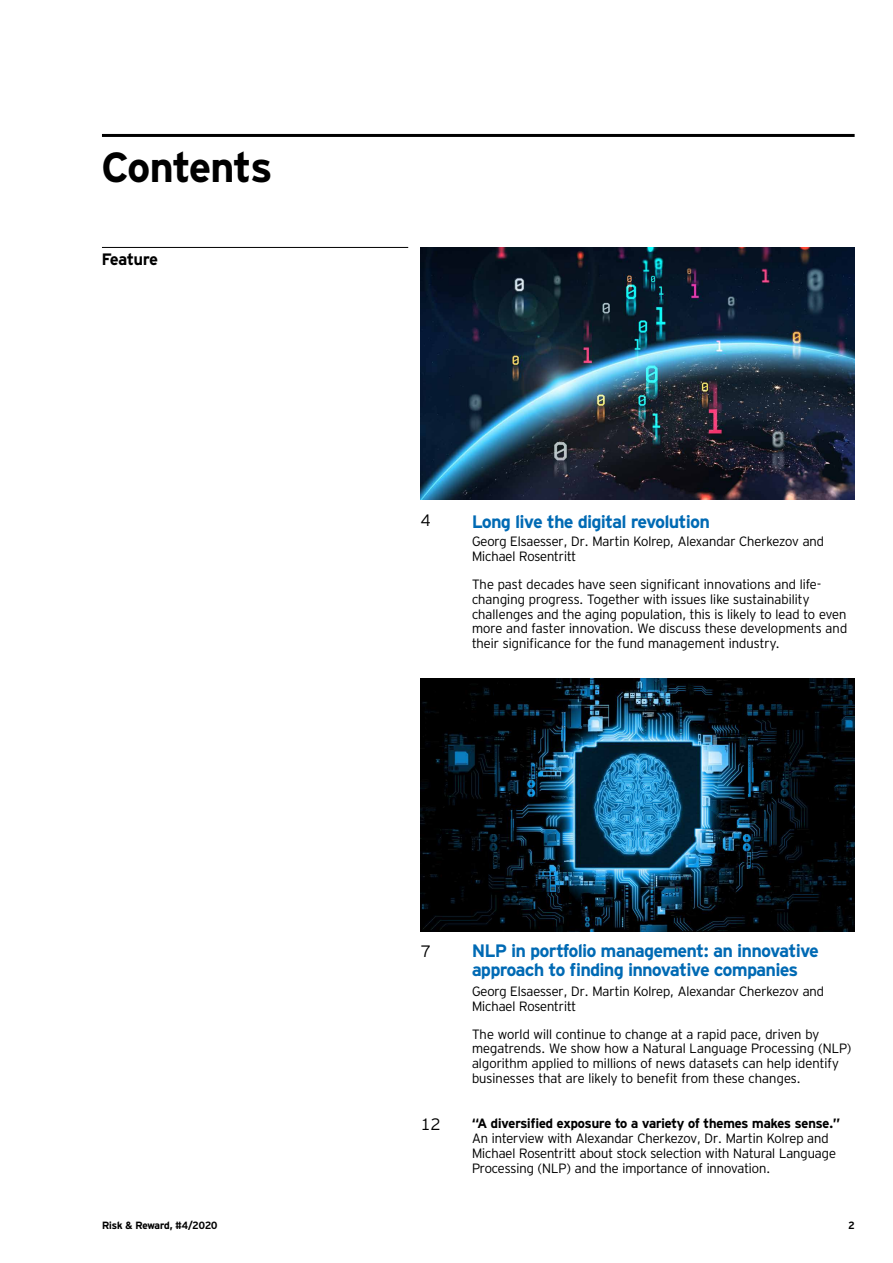
<style>
.page{position:relative;width:893px;height:1263px;background:#fff}
.page>*{position:absolute;margin:0;border:0;box-sizing:border-box;transform-origin:0 0}
.t1{font:700 42px "Invesco Interstate";letter-spacing:-.005em;color:#000}
.t2{font:700 18px/19.5px "Invesco Interstate";letter-spacing:-.01em;color:#006ab4}
.t3{font:700 16.5px "Invesco Interstate";letter-spacing:-.01em;color:#000}
.t4{font:300 16.5px "Invesco Interstate";color:#000}
.t5{font:300 13.5px/14.9px "Invesco Interstate";color:#000}
.t6{font:700 13.5px "Invesco Interstate";color:#000}
.t7{font:700 10.5px "Invesco Interstate";color:#000}
</style>
<div class="page">
<hr style="left:102px;top:134px;width:753px;height:3px;background:#000">
<hr style="left:102px;top:247px;width:306px;height:1px;background:#000">
<img style="left:421px;top:247px;width:434px;height:253px">
<img style="left:421px;top:678px;width:434px;height:253px">
<h1 class="t1" style="left:102px;top:141px;width:172px">Contents</h1>
<p class="t3" style="left:102px;top:249px;width:57px">Feature</p>
<p class="t4" style="left:421px;top:510px;width:11px">4</p>
<h2 class="t2" style="left:472px;top:511px;width:239px">Long live the digital revolution</h2>
<p class="t5" style="left:472px;top:534px;width:353px">Georg Elsaesser, Dr. Martin Kolrep, Alexandar Cherkezov and<br>Michael Rosentritt</p>
<p class="t5" style="left:472px;top:576px;width:377px">The past decades have seen significant innovations and life&shy;changing progress. Together with issues like sustainability challenges and the aging population, this is likely to lead to even more and faster innovation. We discuss these developments and their significance for the fund management industry.</p>
<p class="t4" style="left:421px;top:941px;width:11px">7</p>
<h2 class="t2" style="left:472px;top:941px;width:348px">NLP in portfolio management: an innovative approach to finding innovative companies</h2>
<p class="t5" style="left:472px;top:984px;width:353px">Georg Elsaesser, Dr. Martin Kolrep, Alexandar Cherkezov and<br>Michael Rosentritt</p>
<p class="t5" style="left:472px;top:1026px;width:381px">The world will continue to change at a rapid pace, driven by megatrends. We show how a Natural Language Processing (NLP) algorithm applied to millions of news datasets can help identify businesses that are likely to benefit from these changes.</p>
<p class="t4" style="left:421px;top:1114px;width:21px">12</p>
<p class="t6" style="left:472px;top:1115px;width:370px">“A diversified exposure to a variety of themes makes sense.”</p>
<p class="t5" style="left:472px;top:1130px;width:365px">An interview with Alexandar Cherkezov, Dr. Martin Kolrep and<br>Michael Rosentritt about stock selection with Natural Language<br>Processing (NLP) and the importance of innovation.</p>
<p class="t7" style="left:102px;top:1219px;width:117px">Risk &amp; Reward, #4/2020</p>
<p class="t7" style="left:848px;top:1219px;width:8px">2</p>
</div>
